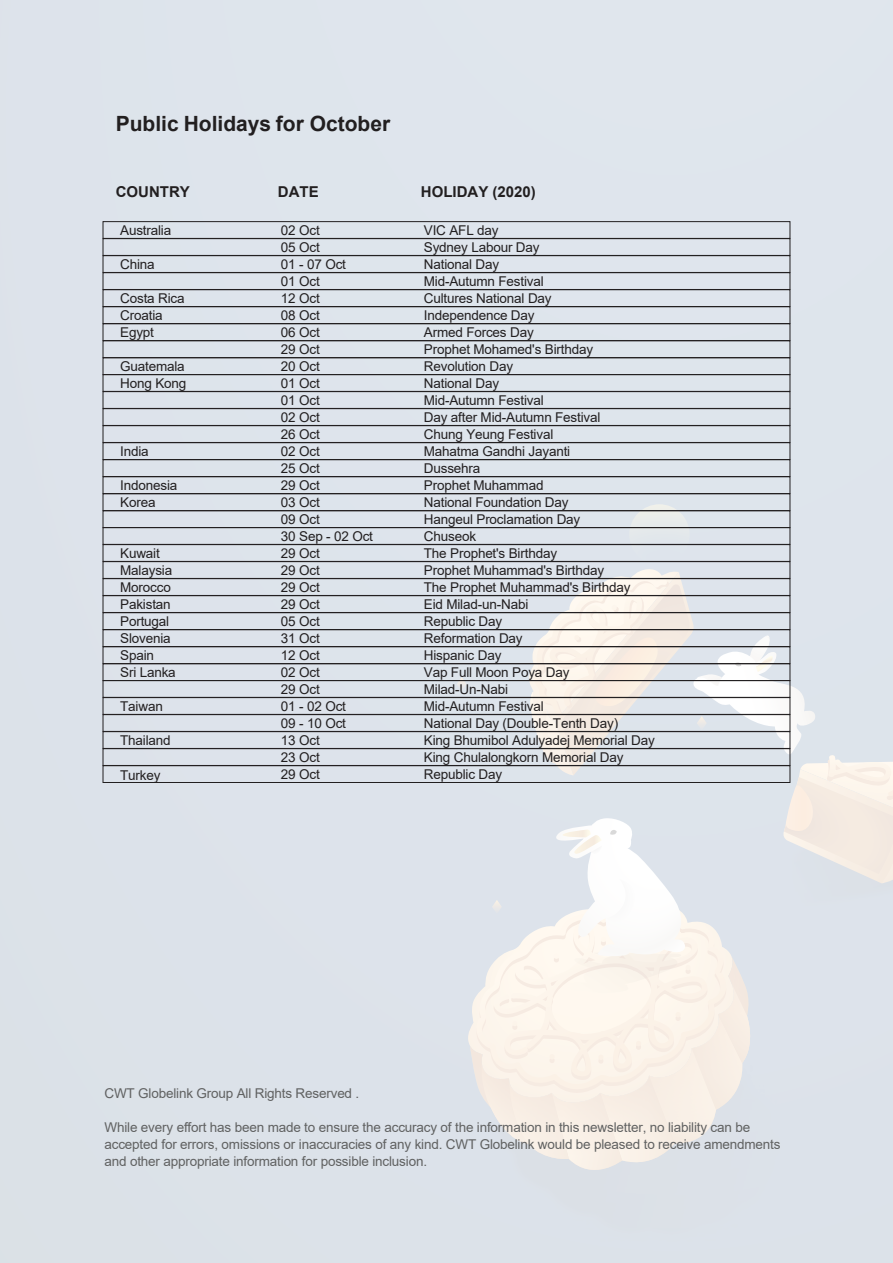
<style>
.page{position:relative;width:893px;height:1263px;background:#dde3eb}
.page>*{position:absolute;margin:0;border:0;box-sizing:border-box;transform-origin:0 0}
.t1{font:700 21px "Arial";color:#221f20}
.t2{font:700 15px "Arial";color:#221f20}
.t3{font:13.5px/17px "Arial";letter-spacing:-.015em;color:#221f20}
.t4{font:13.5px/17px "Arial";letter-spacing:-.015em;color:#606161}
</style>
<div class="page">
<svg style="left:470px;top:997px;width:6px;height:81px"></svg>
<svg style="left:457px;top:677px;width:9px;height:10px"></svg>
<div style="left:629px;top:504px;width:61px;height:61px;background:#e3e8eb;border-radius:50%"></div>
<svg style="left:479px;top:568px;width:414px;height:602px"></svg>
<div style="left:103px;top:221px;width:687px;height:18px;border:1px solid #221f20"></div>
<div style="left:103px;top:238px;width:687px;height:18px;border:1px solid #221f20"></div>
<div style="left:103px;top:255px;width:687px;height:18px;border:1px solid #221f20"></div>
<div style="left:103px;top:272px;width:687px;height:18px;border:1px solid #221f20"></div>
<div style="left:103px;top:289px;width:687px;height:18px;border:1px solid #221f20"></div>
<div style="left:103px;top:307px;width:687px;height:17px;border:1px solid #221f20"></div>
<div style="left:103px;top:324px;width:687px;height:17px;border:1px solid #221f20"></div>
<div style="left:103px;top:341px;width:687px;height:17px;border:1px solid #221f20"></div>
<div style="left:103px;top:374px;width:687px;height:18px;border:1px solid #221f20"></div>
<div style="left:103px;top:391px;width:687px;height:18px;border:1px solid #221f20"></div>
<div style="left:103px;top:408px;width:687px;height:18px;border:1px solid #221f20"></div>
<div style="left:103px;top:425px;width:687px;height:18px;border:1px solid #221f20"></div>
<div style="left:103px;top:442px;width:687px;height:18px;border:1px solid #221f20"></div>
<div style="left:103px;top:459px;width:687px;height:18px;border:1px solid #221f20"></div>
<div style="left:103px;top:476px;width:687px;height:18px;border:1px solid #221f20"></div>
<div style="left:103px;top:494px;width:687px;height:17px;border:1px solid #221f20"></div>
<div style="left:103px;top:527px;width:687px;height:18px;border:1px solid #221f20"></div>
<div style="left:103px;top:544px;width:687px;height:18px;border:1px solid #221f20"></div>
<div style="left:103px;top:561px;width:687px;height:18px;border:1px solid #221f20"></div>
<div style="left:103px;top:578px;width:687px;height:18px;border:1px solid #221f20"></div>
<div style="left:103px;top:595px;width:687px;height:18px;border:1px solid #221f20"></div>
<div style="left:103px;top:612px;width:687px;height:18px;border:1px solid #221f20"></div>
<div style="left:103px;top:629px;width:687px;height:18px;border:1px solid #221f20"></div>
<div style="left:103px;top:646px;width:687px;height:18px;border:1px solid #221f20"></div>
<div style="left:103px;top:680px;width:687px;height:17px;border:1px solid #221f20"></div>
<div style="left:103px;top:697px;width:687px;height:18px;border:1px solid #221f20"></div>
<div style="left:103px;top:714px;width:687px;height:18px;border:1px solid #221f20"></div>
<div style="left:103px;top:731px;width:687px;height:18px;border:1px solid #221f20"></div>
<div style="left:103px;top:748px;width:687px;height:18px;border:1px solid #221f20"></div>
<div style="left:103px;top:765px;width:687px;height:18px;border:1px solid #221f20"></div>
<h1 class="t1" style="left:116px;top:108px;width:276px">Public Holidays for October</h1>
<p class="t2" style="left:116px;top:181px;width:76px">COUNTRY</p>
<p class="t2" style="left:278px;top:181px;width:42px">DATE</p>
<p class="t2" style="left:421px;top:181px;width:117px">HOLIDAY (2020)</p>
<p class="t3" style="left:120px;top:222px;width:53px">Australia</p>
<p class="t3" style="left:120px;top:256px;width:36px">China</p>
<p class="t3" style="left:120px;top:290px;width:66px">Costa Rica<br>Croatia<br>Egypt</p>
<p class="t3" style="left:120px;top:358px;width:68px">Guatemala<br>Hong Kong</p>
<p class="t3" style="left:120px;top:443px;width:30px">India</p>
<p class="t3" style="left:120px;top:477px;width:59px">Indonesia<br>Korea</p>
<p class="t3" style="left:120px;top:545px;width:57px">Kuwait<br>Malaysia<br>Morocco<br>Pakistan<br>Portugal<br>Slovenia<br>Spain<br>Sri Lanka</p>
<p class="t3" style="left:120px;top:698px;width:44px">Taiwan</p>
<p class="t3" style="left:120px;top:732px;width:52px">Thailand</p>
<p class="t3" style="left:120px;top:766px;width:42px">Turkey</p>
<p class="t3" style="left:281px;top:222px;width:94px">02 Oct<br>05 Oct<br>01 - 07 Oct<br>01 Oct<br>12 Oct<br>08 Oct<br>06 Oct<br>29 Oct<br>20 Oct<br>01 Oct<br>01 Oct<br>02 Oct<br>26 Oct<br>02 Oct<br>25 Oct<br>29 Oct<br>03 Oct<br>09 Oct<br>30 Sep - 02 Oct<br>29 Oct<br>29 Oct<br>29 Oct<br>29 Oct<br>05 Oct<br>31 Oct<br>12 Oct<br>02 Oct<br>29 Oct<br>01 - 02 Oct<br>09 - 10 Oct<br>13 Oct<br>23 Oct<br>29 Oct</p>
<p class="t3" style="left:424px;top:222px;width:232px">VIC AFL day<br>Sydney Labour Day<br>National Day<br>Mid-Autumn Festival<br>Cultures National Day<br>Independence Day<br>Armed Forces Day<br>Prophet Mohamed's Birthday<br>Revolution Day<br>National Day<br>Mid-Autumn Festival<br>Day after Mid-Autumn Festival<br>Chung Yeung Festival<br>Mahatma Gandhi Jayanti<br>Dussehra<br>Prophet Muhammad<br>National Foundation Day<br>Hangeul Proclamation Day<br>Chuseok<br>The Prophet's Birthday<br>Prophet Muhammad's Birthday<br>The Prophet Muhammad's Birthday<br>Eid Milad-un-Nabi<br>Republic Day<br>Reformation Day<br>Hispanic Day<br>Vap Full Moon Poya Day<br>Milad-Un-Nabi<br>Mid-Autumn Festival<br>National Day (Double-Tenth Day)<br>King Bhumibol Adulyadej Memorial Day<br>King Chulalongkorn Memorial Day<br>Republic Day</p>
<p class="t4" style="left:104px;top:1084px;width:256px">CWT Globelink Group All Rights Reserved .</p>
<p class="t4" style="left:104px;top:1118px;width:678px">While every effort has been made to ensure the accuracy of the information in this newsletter, no liability can be accepted for errors, omissions or inaccuracies of any kind. CWT Globelink would be pleased to receive amendments and other appropriate information for possible inclusion.</p>
</div>
